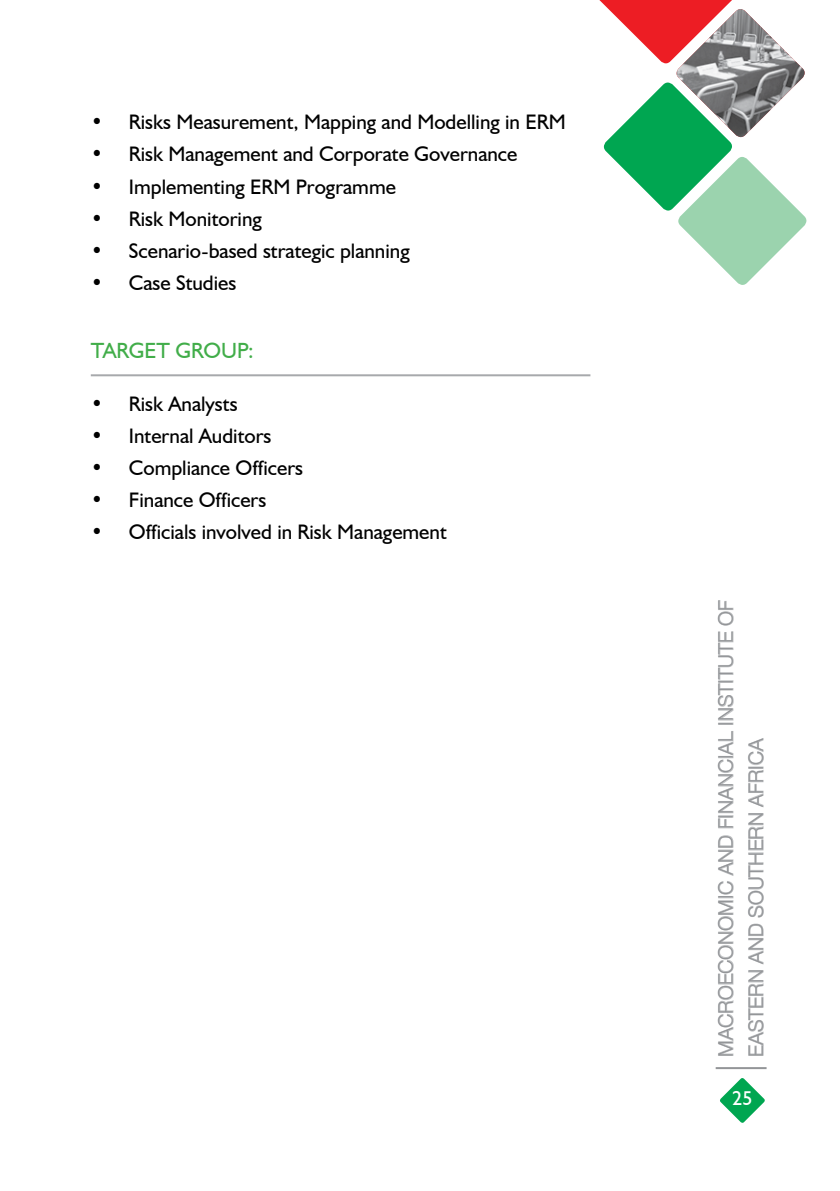
<style>
.page{position:relative;width:840px;height:1191px;background:#fff}
.page>*{position:absolute;margin:0;border:0;box-sizing:border-box;transform-origin:0 0}
.t1{font:22px "Humanist 521 BT";color:#41ad49}
.t2{font:21px "Humanist 521 BT";color:#000}
.t3{font:300 20px/30px "Helvetica Neue";color:#939598}
.t4{font:20px "Humanist 521 BT";color:#fff}
</style>
<div class="page">
<svg style="left:718px;top:731px;width:15px;height:325px"></svg>
<svg style="left:718px;top:600px;width:15px;height:124px"></svg>
<svg style="left:748px;top:738px;width:15px;height:318px"></svg>
<svg style="left:599px;top:0;width:208px;height:285px"></svg>
<svg style="left:720px;top:1078px;width:45px;height:45px"></svg>
<hr style="left:715px;top:1067px;width:51px;height:2px;background:#939598">
<hr style="left:91px;top:374px;width:499px;height:2px;background:#a7a9ac">
<p class="t2" style="left:91px;top:109px;width:476px">• Risks Measurement, Mapping and Modelling in ERM</p>
<p class="t2" style="left:91px;top:141px;width:428px">• Risk Management and Corporate Governance</p>
<p class="t2" style="left:91px;top:173px;width:306px">• Implementing ERM Programme</p>
<p class="t2" style="left:91px;top:205px;width:172px">• Risk Monitoring</p>
<p class="t2" style="left:91px;top:238px;width:320px">• Scenario-based strategic planning</p>
<p class="t2" style="left:91px;top:270px;width:147px">• Case Studies</p>
<p class="t1" style="left:91px;top:337px;width:164px">TARGET GROUP:</p>
<p class="t2" style="left:91px;top:390px;width:148px">• Risk Analysts</p>
<p class="t2" style="left:91px;top:423px;width:182px">• Internal Auditors</p>
<p class="t2" style="left:91px;top:455px;width:214px">• Compliance Officers</p>
<p class="t2" style="left:91px;top:487px;width:177px">• Finance Officers</p>
<p class="t2" style="left:91px;top:519px;width:357px">• Officials involved in Risk Management</p>
<p class="t3" style="left:709px;top:1056px;width:458px;rotate:-90deg">MACROECONOMIC AND FINANCIAL INSTITUTE OF<br>EASTERN AND SOUTHERN AFRICA</p>
<p class="t4" style="left:731px;top:1086px;width:22px">25</p>
</div>
